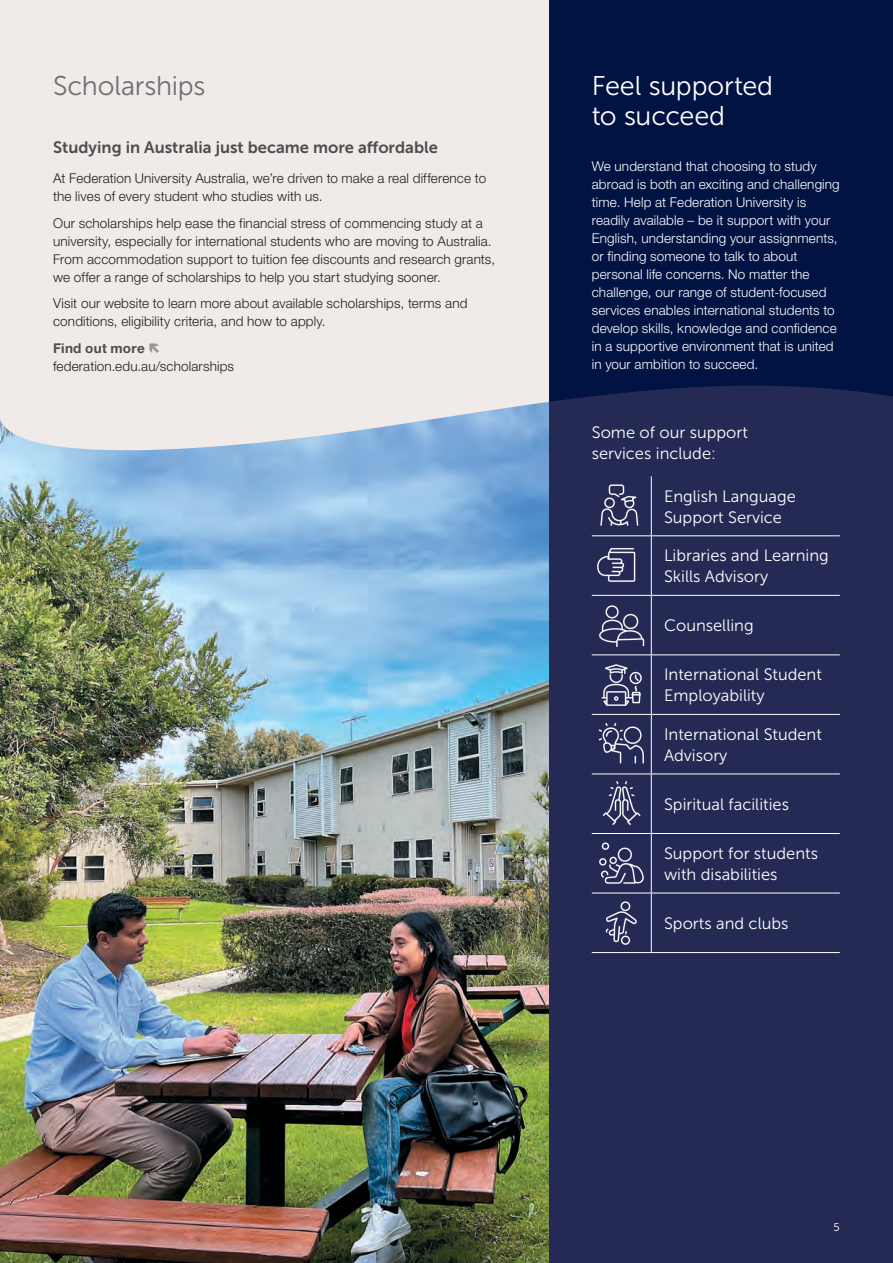
<style>
.page{position:relative;width:893px;height:1263px;background:#fff}
.page>*{position:absolute;margin:0;border:0;box-sizing:border-box;transform-origin:0 0}
.t1{font:27px/30px "Museo Sans 300";letter-spacing:-.005em;color:#fff}
.t2{font:27px "Museo Sans 300";letter-spacing:-.01em;color:#6d6f71}
.t3{font:16.5px/21px "Museo Sans 300";color:#fff}
.t4{font:16.5px "Museo Sans 700";color:#4d4d4f}
.t5{font:300 13.5px/18px "Helvetica Neue LT 45";letter-spacing:.01em;color:#231f20}
.t6{font:300 13.5px/18px "Helvetica Neue LT 45";letter-spacing:.01em;color:#fff}
.t7{font:700 13.5px "Helvetica Neue LT 75";letter-spacing:.02em;color:#4d4d4f}
.t8{font:11.25px "Museo Sans 300";color:#fff}
</style>
<div class="page">
<img style="left:0;top:467px;width:549px;height:796px">
<svg style="left:0;top:0;width:549px;height:467px;background:#e8e6e7"></svg>
<div style="left:549px;top:0;width:344px;height:1263px;background:#252a55"></div>
<div style="left:549px;top:0;width:344px;height:402px;background:#001343"></div>
<hr style="left:651px;top:476px;width:1px;height:59px;background:#fff">
<hr style="left:592px;top:535px;width:59px;height:1px;background:#fff">
<hr style="left:651px;top:535px;width:189px;height:1px;background:#fff">
<hr style="left:651px;top:536px;width:1px;height:59px;background:#fff">
<hr style="left:592px;top:595px;width:59px;height:1px;background:#fff">
<hr style="left:651px;top:595px;width:189px;height:1px;background:#fff">
<hr style="left:651px;top:596px;width:1px;height:58px;background:#fff">
<hr style="left:592px;top:654px;width:59px;height:1px;background:#fff">
<hr style="left:651px;top:654px;width:189px;height:1px;background:#fff">
<hr style="left:651px;top:655px;width:1px;height:59px;background:#fff">
<hr style="left:592px;top:714px;width:59px;height:1px;background:#fff">
<hr style="left:651px;top:714px;width:189px;height:1px;background:#fff">
<hr style="left:651px;top:715px;width:1px;height:59px;background:#fff">
<hr style="left:592px;top:774px;width:59px;height:1px;background:#fff">
<hr style="left:651px;top:774px;width:189px;height:1px;background:#fff">
<hr style="left:651px;top:774px;width:1px;height:59px;background:#fff">
<hr style="left:592px;top:833px;width:59px;height:1px;background:#fff">
<hr style="left:651px;top:833px;width:189px;height:1px;background:#fff">
<hr style="left:651px;top:834px;width:1px;height:59px;background:#fff">
<hr style="left:592px;top:893px;width:59px;height:1px;background:#fff">
<hr style="left:651px;top:893px;width:189px;height:1px;background:#fff">
<hr style="left:651px;top:893px;width:1px;height:59px;background:#fff">
<hr style="left:592px;top:952px;width:59px;height:1px;background:#fff">
<hr style="left:651px;top:952px;width:189px;height:1px;background:#fff">
<img style="left:600px;top:484px;width:39px;height:42px">
<img style="left:597px;top:548px;width:39px;height:34px">
<img style="left:599px;top:605px;width:45px;height:42px">
<img style="left:601px;top:664px;width:41px;height:42px">
<img style="left:598px;top:723px;width:46px;height:41px">
<img style="left:602px;top:781px;width:39px;height:44px">
<img style="left:599px;top:842px;width:45px;height:42px">
<img style="left:605px;top:901px;width:32px;height:44px">
<svg style="left:150px;top:343px;width:9px;height:10px"></svg>
<h1 class="t2" style="left:53px;top:71px;width:154px">Scholarships</h1>
<h1 class="t1" style="left:592px;top:71px;width:183px">Feel supported to succeed</h1>
<p class="t4" style="left:53px;top:138px;width:386px">Studying in Australia just became more affordable</p>
<p class="t5" style="left:53px;top:169px;width:434px">At Federation University Australia, we’re driven to make a real difference to the lives of every student who studies with us.</p>
<p class="t5" style="left:53px;top:214px;width:443px">Our scholarships help ease the financial stress of commencing study at a university, especially for international students who are moving to Australia.<br>From accommodation support to tuition fee discounts and research grants, we offer a range of scholarships to help you start studying sooner.</p>
<p class="t5" style="left:53px;top:294px;width:416px">Visit our website to learn more about available scholarships, terms and conditions, eligibility criteria, and how to apply.</p>
<p class="t7" style="left:53px;top:340px;width:93px">Find out more</p>
<p class="t5" style="left:53px;top:357px;width:182px">federation.edu.au/scholarships</p>
<p class="t6" style="left:592px;top:157px;width:249px">We understand that choosing to study abroad is both an exciting and challenging time. Help at Federation University is readily available – be it support with your English, understanding your assignments, or finding someone to talk to about personal life concerns. No matter the challenge, our range of student-focused services enables international students to develop skills, knowledge and confidence in a supportive environment that is united in your ambition to succeed.</p>
<p class="t3" style="left:592px;top:422px;width:158px">Some of our support services include:</p>
<p class="t3" style="left:664px;top:485px;width:133px">English Language<br>Support Service</p>
<p class="t3" style="left:664px;top:545px;width:166px">Libraries and Learning<br>Skills Advisory</p>
<p class="t3" style="left:664px;top:615px;width:91px">Counselling</p>
<p class="t3" style="left:664px;top:664px;width:159px">International Student<br>Employability</p>
<p class="t3" style="left:664px;top:724px;width:159px">International Student<br>Advisory</p>
<p class="t3" style="left:664px;top:794px;width:126px">Spiritual facilities</p>
<p class="t3" style="left:664px;top:843px;width:155px">Support for students with disabilities</p>
<p class="t3" style="left:664px;top:913px;width:126px">Sports and clubs</p>
<p class="t8" style="left:833px;top:1221px;width:8px">5</p>
</div>
